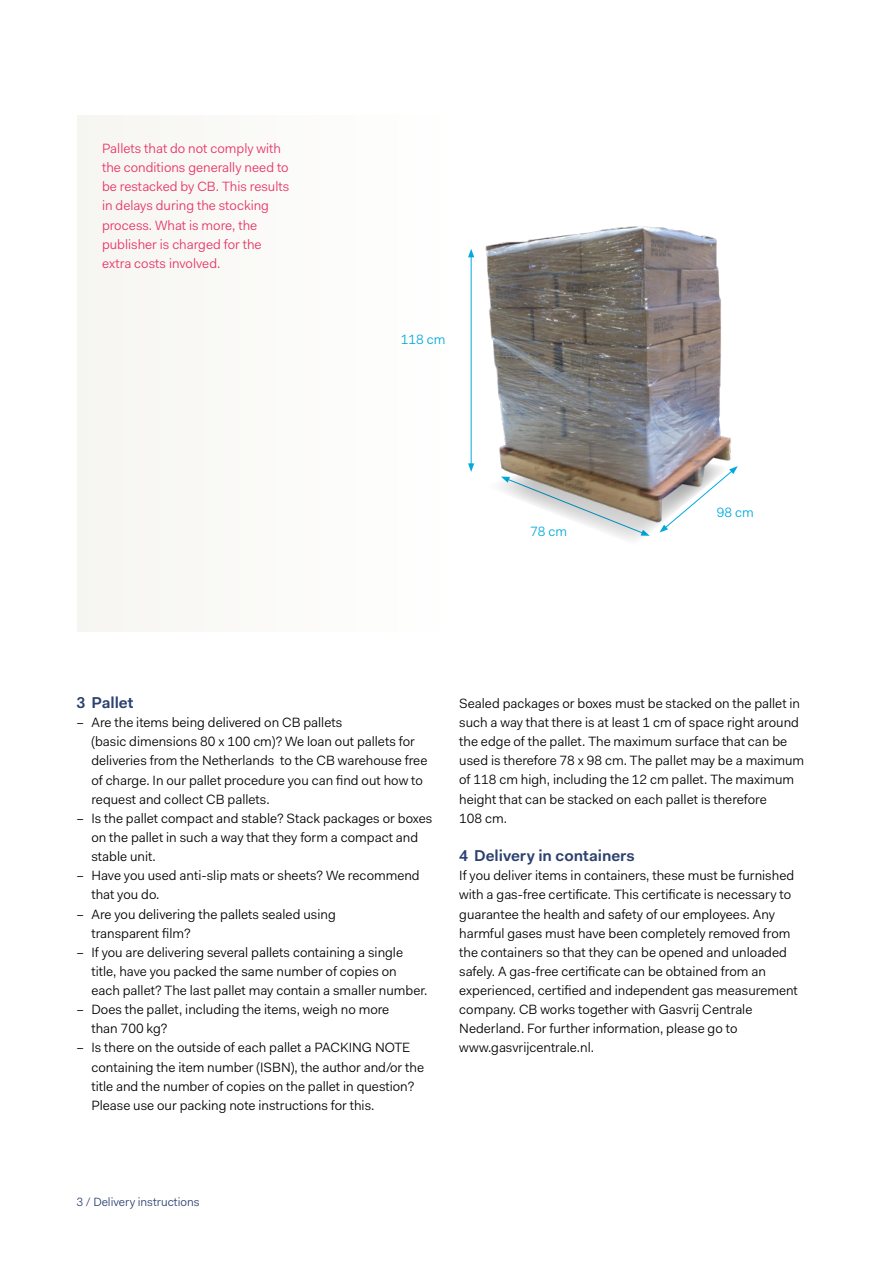
<style>
.page{position:relative;width:893px;height:1263px;background:#fff}
.page>*{position:absolute;margin:0;border:0;box-sizing:border-box;transform-origin:0 0}
.t1{font:600 15.75px "Fakt Pro";color:#2b406e}
.t2{font:13.5px/19.2px "Fakt Pro Blond";color:#000}
.t3{font:13.5px/19.2px "Fakt Pro Blond";color:#e83363}
.t4{font:13.5px "Fakt Pro Blond";color:#00aade}
.t5{font:12px "Fakt Pro Blond";color:#2b406e}
</style>
<div class="page">
<img style="left:468px;top:226px;width:263px;height:238px">
<div style="left:77px;top:116px;width:382px;height:515px;background:#fbfaf8"></div>
<hr style="left:471px;top:255px;width:1px;height:211px;background:#00aade">
<svg style="left:468px;top:249px;width:6px;height:8px"></svg>
<svg style="left:468px;top:463px;width:6px;height:9px"></svg>
<svg style="left:483px;top:441px;width:255px;height:99px"></svg>
<p class="t3" style="left:102px;top:139px;width:189px">Pallets that do not comply with the conditions generally need to be restacked by CB. This results in delays during the stocking process. What is more, the publisher is charged for the extra costs involved.</p>
<p class="t4" style="left:401px;top:331px;width:46px">118 cm</p>
<p class="t4" style="left:530px;top:522px;width:38px">78 cm</p>
<p class="t4" style="left:717px;top:503px;width:38px">98 cm</p>
<p class="t1" style="left:77px;top:692px;width:59px">3 Pallet</p>
<p class="t2" style="left:91px;top:713px;width:337px;text-indent:-15px">– Are the items being delivered on CB pallets<br>(basic dimensions 80 x 100 cm)? We loan out pallets for deliveries from the Netherlands to the CB warehouse free of charge. In our pallet procedure you can find out how to request and collect CB pallets.</p>
<p class="t2" style="left:91px;top:808px;width:342px;text-indent:-15px">– Is the pallet compact and stable? Stack packages or boxes on the pallet in such a way that they form a compact and stable unit.</p>
<p class="t2" style="left:91px;top:866px;width:330px;text-indent:-15px">– Have you used anti-slip mats or sheets? We recommend that you do.</p>
<p class="t2" style="left:91px;top:904px;width:246px;text-indent:-15px">– Are you delivering the pallets sealed using transparent film?</p>
<p class="t2" style="left:91px;top:942px;width:338px;text-indent:-15px">– If you are delivering several pallets containing a single title, have you packed the same number of copies on each pallet? The last pallet may contain a smaller number.</p>
<p class="t2" style="left:91px;top:1000px;width:299px;text-indent:-15px">– Does the pallet, including the items, weigh no more than 700 kg?</p>
<p class="t2" style="left:91px;top:1038px;width:334px;text-indent:-15px">– Is there on the outside of each pallet a PACKING NOTE containing the item number (ISBN), the author and/or the title and the number of copies on the pallet in question?<br>Please use our packing note instructions for this.</p>
<p class="t2" style="left:459px;top:694px;width:346px">Sealed packages or boxes must be stacked on the pallet in such a way that there is at least 1 cm of space right around the edge of the pallet. The maximum surface that can be used is therefore 78 x 98 cm. The pallet may be a maximum of 118 cm high, including the 12 cm pallet. The maximum height that can be stacked on each pallet is therefore<br>108 cm.</p>
<p class="t1" style="left:459px;top:845px;width:177px">4 Delivery in containers</p>
<p class="t2" style="left:459px;top:866px;width:340px">If you deliver items in containers, these must be furnished with a gas-free certificate. This certificate is necessary to guarantee the health and safety of our employees. Any harmful gases must have been completely removed from the containers so that they can be opened and unloaded safely. A gas-free certificate can be obtained from an experienced, certified and independent gas measurement company. CB works together with Gasvrij Centrale Nederland. For further information, please go to www.gasvrijcentrale.nl.</p>
<p class="t5" style="left:77px;top:1193px;width:125px">3 / Delivery instructions</p>
</div>
